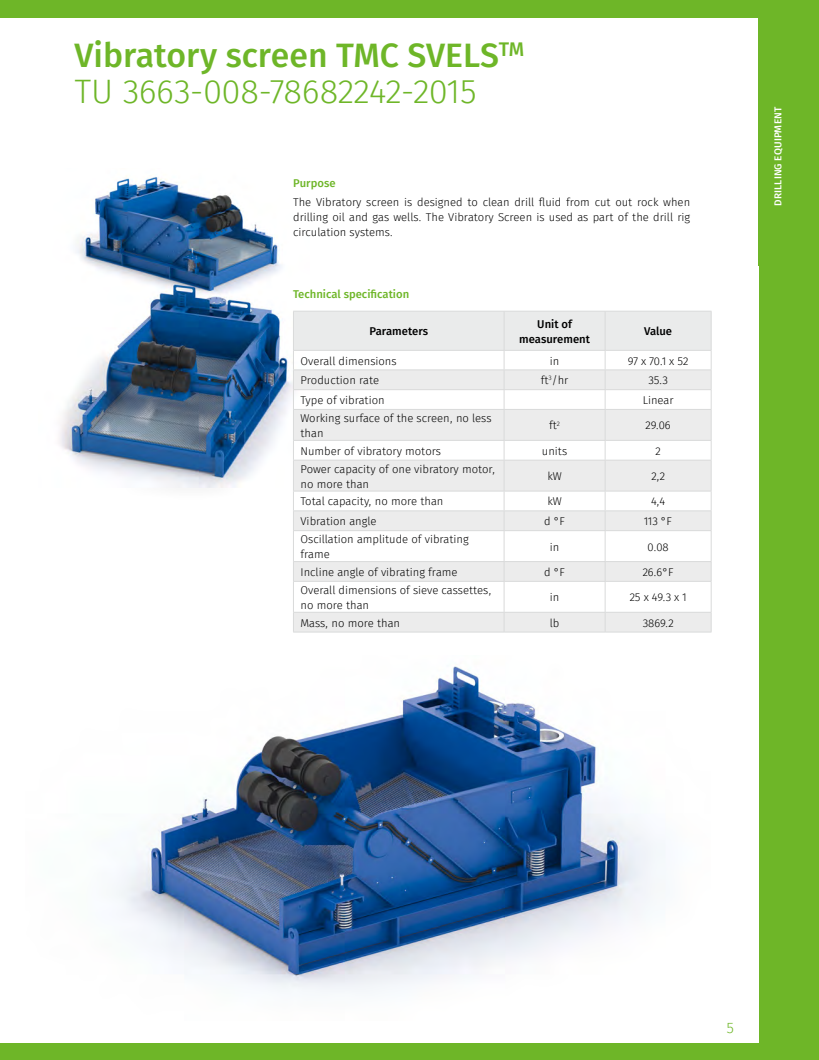
<style>
.page{position:relative;width:819px;height:1060px;background:#fff}
.page>*{position:absolute;margin:0;border:0;box-sizing:border-box;transform-origin:0 0}
.t1{font:300 33.75px/36.2px "Fira Sans";color:#6eb628}
.t2{font:300 15px "Fira Sans";color:#6eb628}
.t3{font:300 11.25px/15px "Fira Sans";color:#000}
.t4{font:500 11.25px/15px "Fira Sans";color:#000;text-align:center}
.t5{font:500 11.25px "Fira Sans";color:#6eb628}
.t6{font:500 10px "Fira Sans";letter-spacing:.01em;color:#fff}
.s1{font-weight:500}
</style>
<div class="page">
<div style="left:0;top:0;width:819px;height:1059px;background:#6eb628"></div>
<div style="left:0;top:18px;width:758px;height:1024px;background:#fff"></div>
<img style="left:114px;top:666px;width:551px;height:326px">
<img style="left:59px;top:176px;width:250px;height:312px">
<svg style="left:294px;top:410px;width:416px;height:221px;fill:#ececec"></svg>
<hr style="left:293px;top:409px;width:211px;height:1px;background:#d9dada">
<hr style="left:504px;top:409px;width:101px;height:1px;background:#d9dada">
<hr style="left:605px;top:409px;width:106px;height:1px;background:#d9dada">
<hr style="left:293px;top:440px;width:211px;height:1px;background:#d9dada">
<hr style="left:504px;top:440px;width:101px;height:1px;background:#d9dada">
<hr style="left:605px;top:440px;width:106px;height:1px;background:#d9dada">
<hr style="left:293px;top:460px;width:211px;height:1px;background:#d9dada">
<hr style="left:504px;top:460px;width:101px;height:1px;background:#d9dada">
<hr style="left:605px;top:460px;width:106px;height:1px;background:#d9dada">
<hr style="left:293px;top:491px;width:211px;height:1px;background:#d9dada">
<hr style="left:504px;top:491px;width:101px;height:1px;background:#d9dada">
<hr style="left:605px;top:491px;width:106px;height:1px;background:#d9dada">
<hr style="left:293px;top:510px;width:211px;height:1px;background:#d9dada">
<hr style="left:504px;top:510px;width:101px;height:1px;background:#d9dada">
<hr style="left:605px;top:510px;width:106px;height:1px;background:#d9dada">
<hr style="left:293px;top:530px;width:211px;height:1px;background:#d9dada">
<hr style="left:504px;top:530px;width:101px;height:1px;background:#d9dada">
<hr style="left:605px;top:530px;width:106px;height:1px;background:#d9dada">
<hr style="left:293px;top:561px;width:211px;height:1px;background:#d9dada">
<hr style="left:504px;top:561px;width:101px;height:1px;background:#d9dada">
<hr style="left:605px;top:561px;width:106px;height:1px;background:#d9dada">
<hr style="left:293px;top:581px;width:211px;height:1px;background:#d9dada">
<hr style="left:504px;top:581px;width:101px;height:1px;background:#d9dada">
<hr style="left:605px;top:581px;width:106px;height:1px;background:#d9dada">
<hr style="left:293px;top:612px;width:211px;height:1px;background:#d9dada">
<hr style="left:504px;top:612px;width:101px;height:1px;background:#d9dada">
<hr style="left:605px;top:612px;width:106px;height:1px;background:#d9dada">
<hr style="left:293px;top:631px;width:211px;height:1px;background:#d9dada">
<hr style="left:504px;top:631px;width:101px;height:1px;background:#d9dada">
<hr style="left:605px;top:631px;width:106px;height:1px;background:#d9dada">
<svg style="left:293px;top:311px;width:418px;height:98px"></svg>
<hr style="left:293px;top:410px;width:1px;height:30px;background:#d9dada">
<hr style="left:503px;top:410px;width:1px;height:30px;background:#d9dada">
<hr style="left:604px;top:410px;width:1px;height:30px;background:#d9dada">
<hr style="left:710px;top:410px;width:1px;height:30px;background:#d9dada">
<svg style="left:293px;top:441px;width:1px;height:19px"></svg>
<svg style="left:503px;top:441px;width:1px;height:19px"></svg>
<svg style="left:604px;top:441px;width:1px;height:19px"></svg>
<svg style="left:710px;top:441px;width:1px;height:19px"></svg>
<hr style="left:293px;top:460px;width:1px;height:31px;background:#d9dada">
<hr style="left:503px;top:460px;width:1px;height:31px;background:#d9dada">
<hr style="left:604px;top:460px;width:1px;height:31px;background:#d9dada">
<hr style="left:710px;top:460px;width:1px;height:31px;background:#d9dada">
<svg style="left:293px;top:492px;width:1px;height:38px"></svg>
<svg style="left:503px;top:492px;width:1px;height:38px"></svg>
<svg style="left:604px;top:492px;width:1px;height:38px"></svg>
<svg style="left:710px;top:491px;width:1px;height:39px"></svg>
<hr style="left:293px;top:531px;width:1px;height:30px;background:#d9dada">
<hr style="left:503px;top:531px;width:1px;height:30px;background:#d9dada">
<hr style="left:604px;top:531px;width:1px;height:30px;background:#d9dada">
<hr style="left:710px;top:531px;width:1px;height:30px;background:#d9dada">
<svg style="left:293px;top:562px;width:1px;height:19px"></svg>
<svg style="left:503px;top:562px;width:1px;height:19px"></svg>
<svg style="left:604px;top:562px;width:1px;height:19px"></svg>
<svg style="left:710px;top:562px;width:1px;height:19px"></svg>
<hr style="left:293px;top:581px;width:1px;height:31px;background:#d9dada">
<hr style="left:503px;top:581px;width:1px;height:31px;background:#d9dada">
<hr style="left:604px;top:581px;width:1px;height:31px;background:#d9dada">
<hr style="left:710px;top:581px;width:1px;height:31px;background:#d9dada">
<svg style="left:293px;top:613px;width:1px;height:18px"></svg>
<svg style="left:503px;top:613px;width:1px;height:18px"></svg>
<svg style="left:604px;top:613px;width:1px;height:18px"></svg>
<svg style="left:710px;top:613px;width:1px;height:18px"></svg>
<h1 class="t1" style="left:74px;top:40px;width:451px"><span class="s1">Vibratory screen TMC SVELS</span><sup>TM<br></sup>TU 3663-008-78682242-2015</h1>
<p class="t5" style="left:293px;top:175px;width:44px">Purpose</p>
<p class="t3" style="left:293px;top:195px;width:398px;text-align:justify">The Vibratory screen is designed to clean drill fluid from cut out rock when drilling oil and gas wells. The Vibratory Screen is used as part of the drill rig circulation systems.</p>
<p class="t5" style="left:293px;top:286px;width:118px">Technical specification</p>
<p class="t4" style="left:369px;top:324px;width:60px">Parameters</p>
<p class="t4" style="left:519px;top:317px;width:72px">Unit of measurement</p>
<p class="t4" style="left:644px;top:324px;width:30px">Value</p>
<p class="t3" style="left:300px;top:354px;width:98px">Overall dimensions</p>
<p class="t3" style="left:550px;top:354px;width:11px">in</p>
<p class="t3" style="left:627px;top:354px;width:62px">97 х 70.1 х 52</p>
<p class="t3" style="left:300px;top:373px;width:80px">Production rate</p>
<p class="t3" style="left:541px;top:373px;width:29px">ft<sup>3</sup>/hr</p>
<p class="t3" style="left:648px;top:373px;width:21px">35.3</p>
<p class="t3" style="left:300px;top:393px;width:86px">Type of vibration</p>
<p class="t3" style="left:642px;top:393px;width:32px">Linear</p>
<p class="t3" style="left:300px;top:411px;width:192px">Working surface of the screen, no less than</p>
<p class="t3" style="left:549px;top:419px;width:12px">ft<sup>2</sup></p>
<p class="t3" style="left:645px;top:419px;width:27px">29.06</p>
<p class="t3" style="left:300px;top:444px;width:142px">Number of vibratory motors</p>
<p class="t3" style="left:542px;top:444px;width:27px">units</p>
<p class="t3" style="left:655px;top:444px;width:7px">2</p>
<p class="t3" style="left:300px;top:462px;width:196px">Power capacity of one vibratory motor, no more than</p>
<p class="t3" style="left:547px;top:469px;width:16px">kW</p>
<p class="t3" style="left:651px;top:469px;width:15px">2,2</p>
<p class="t3" style="left:300px;top:495px;width:144px">Total capacity, no more than</p>
<p class="t3" style="left:547px;top:495px;width:16px">kW</p>
<p class="t3" style="left:651px;top:495px;width:16px">4,4</p>
<p class="t3" style="left:300px;top:514px;width:77px">Vibration angle</p>
<p class="t3" style="left:544px;top:514px;width:22px">d °F</p>
<p class="t3" style="left:644px;top:514px;width:29px">113 °F</p>
<p class="t3" style="left:300px;top:532px;width:170px">Oscillation amplitude of vibrating frame</p>
<p class="t3" style="left:550px;top:540px;width:11px">in</p>
<p class="t3" style="left:647px;top:540px;width:23px">0.08</p>
<p class="t3" style="left:300px;top:565px;width:158px">Incline angle of vibrating frame</p>
<p class="t3" style="left:544px;top:565px;width:22px">d °F</p>
<p class="t3" style="left:642px;top:565px;width:32px">26.6°F</p>
<p class="t3" style="left:300px;top:583px;width:192px">Overall dimensions of sieve cassettes, no more than</p>
<p class="t3" style="left:550px;top:590px;width:11px">in</p>
<p class="t3" style="left:629px;top:590px;width:58px">25 х 49.3 х 1</p>
<p class="t3" style="left:300px;top:616px;width:101px">Mass, no more than</p>
<p class="t3" style="left:549px;top:616px;width:11px">lb</p>
<p class="t3" style="left:642px;top:616px;width:32px">3869.2</p>
<p class="t6" style="left:771px;top:205px;width:100px;rotate:-90deg">DRILLING EQUIPMENT</p>
<h2 class="t2" style="left:726px;top:1016px;width:9px">5</h2>
</div>
